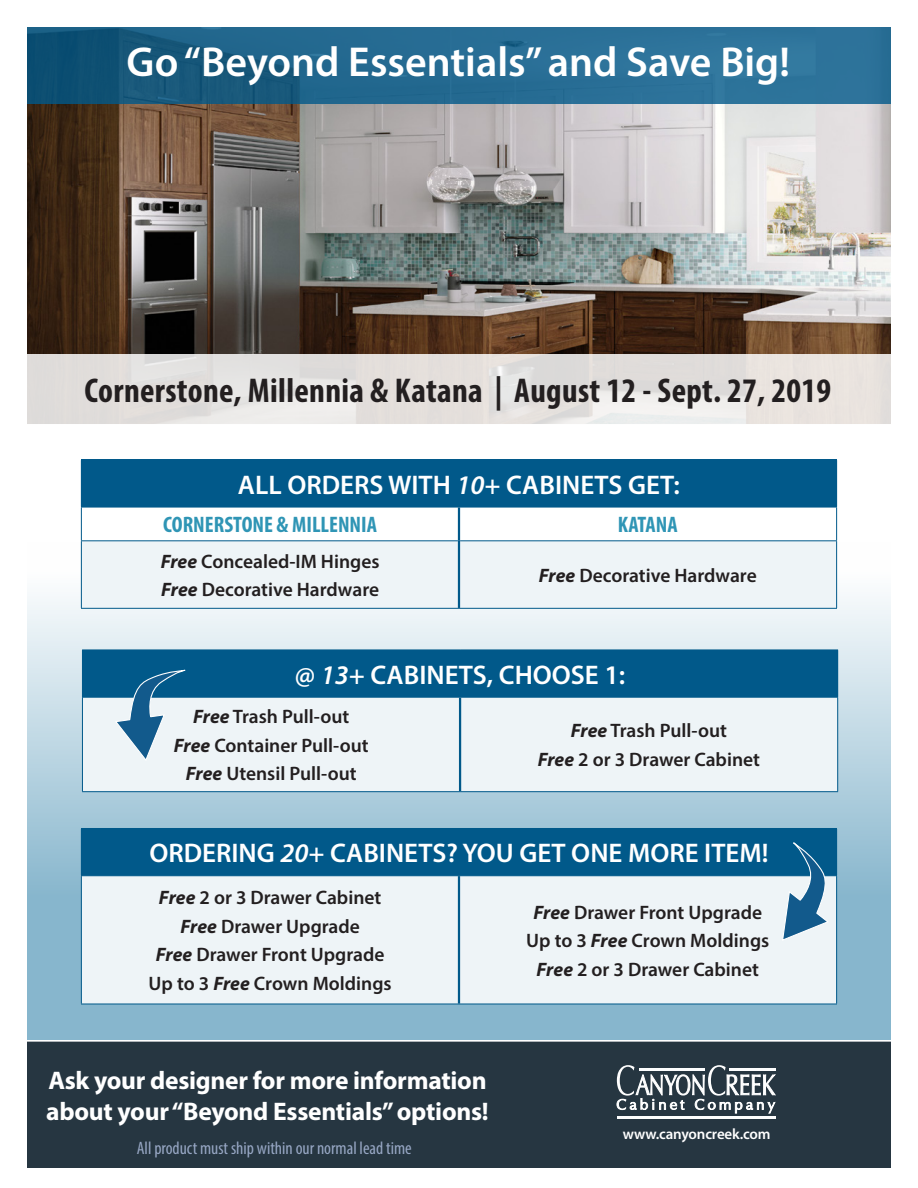
<style>
.page{position:relative;width:918px;height:1188px;background:#fff}
.page>*{position:absolute;margin:0;border:0;box-sizing:border-box;transform-origin:0 0}
.t1{font:600 42px "Myriad Pro";color:#fff}
.t2{font:700 condensed 34.5px "Myriad Pro";letter-spacing:.01em;color:#231f20}
.t3{font:600 27px "Myriad Pro";color:#fff}
.t4{font:700 25.5px/31.5px "Myriad Pro";letter-spacing:-.01em;color:#fff}
.t5{font:700 condensed 22.5px "Myriad Pro";color:#2f95b5}
.t6{font:600 19.5px "Myriad Pro";color:#231f20}
.t7{font:condensed 18px "Myriad Pro";color:#97a7c4}
.t8{font:600 15px "Myriad Pro";letter-spacing:-.01em;color:#fff}
.s1{font-style:italic}
.s2{font-weight:700;font-style:italic}
</style>
<div class="page">
<img style="left:27px;top:104px;width:864px;height:250px">
<svg style="left:27px;top:542px;width:864px;height:497px"></svg>
<div style="left:27px;top:1041px;width:864px;height:126px;background:#263641"></div>
<div style="left:27px;top:27px;width:864px;height:77px;background:linear-gradient(to right,#125377,#357ca4)"></div>
<svg style="left:27px;top:354px;width:864px;height:70px;fill:#e4dfdc"></svg>
<hr style="left:617px;top:1116px;width:158px;height:2px;background:#fdfefe">
<svg style="left:617px;top:1065px;width:158px;height:48px"></svg>
<div style="left:81px;top:828px;width:756px;height:48px;background:#01598a"></div>
<div style="left:82px;top:876px;width:754px;height:128px;background:#eef4f7"></div>
<hr style="left:81px;top:876px;width:1px;height:128px;background:#01598a">
<hr style="left:836px;top:876px;width:1px;height:128px;background:#01598a">
<hr style="left:81px;top:1004px;width:378px;height:1px;background:#01598a">
<hr style="left:459px;top:1004px;width:378px;height:1px;background:#01598a">
<hr style="left:458px;top:876px;width:2px;height:128px;background:#01598a">
<div style="left:81px;top:460px;width:756px;height:47px;background:#01598a"></div>
<div style="left:82px;top:541px;width:754px;height:67px;background:#eef4f7"></div>
<hr style="left:81px;top:459px;width:378px;height:1px;background:#01598a">
<hr style="left:459px;top:459px;width:378px;height:1px;background:#01598a">
<hr style="left:81px;top:507px;width:378px;height:1px;background:#01598a">
<hr style="left:81px;top:507px;width:1px;height:33px;background:#01598a">
<hr style="left:459px;top:507px;width:378px;height:1px;background:#01598a">
<hr style="left:81px;top:540px;width:377px;height:1px;background:#01598a">
<hr style="left:81px;top:541px;width:1px;height:67px;background:#01598a">
<hr style="left:460px;top:540px;width:377px;height:1px;background:#01598a">
<hr style="left:836px;top:507px;width:1px;height:33px;background:#01598a">
<hr style="left:836px;top:541px;width:1px;height:67px;background:#01598a">
<hr style="left:81px;top:608px;width:378px;height:1px;background:#01598a">
<hr style="left:459px;top:608px;width:378px;height:1px;background:#01598a">
<hr style="left:458px;top:507px;width:2px;height:34px;background:#01598a">
<hr style="left:458px;top:541px;width:2px;height:67px;background:#01598a">
<hr style="left:11px;top:1040px;width:888px;height:2px;background:#fff">
<svg style="left:781px;top:843px;width:49px;height:99px"></svg>
<div style="left:82px;top:650px;width:756px;height:47px;background:#01598a"></div>
<div style="left:83px;top:698px;width:754px;height:93px;background:#eef4f7"></div>
<hr style="left:82px;top:697px;width:378px;height:1px;background:#01598a">
<hr style="left:82px;top:698px;width:1px;height:93px;background:#01598a">
<hr style="left:460px;top:697px;width:378px;height:1px;background:#01598a">
<hr style="left:837px;top:698px;width:1px;height:93px;background:#01598a">
<hr style="left:82px;top:791px;width:378px;height:1px;background:#01598a">
<hr style="left:460px;top:791px;width:378px;height:1px;background:#01598a">
<hr style="left:459px;top:698px;width:2px;height:93px;background:#01598a">
<svg style="left:114px;top:670px;width:72px;height:92px"></svg>
<p class="t1" style="left:127px;top:35px;width:665px">Go “Beyond Essentials” and Save Big!</p>
<p class="t2" style="left:85px;top:368px;width:748px">Cornerstone, Millennia &amp; Katana | August 12 - Sept. 27, 2019</p>
<p class="t3" style="left:238px;top:467px;width:444px">ALL ORDERS WITH <span class="s1">10+</span> CABINETS GET:</p>
<p class="t5" style="left:163px;top:511px;width:215px">CORNERSTONE &amp; MILLENNIA</p>
<p class="t5" style="left:618px;top:511px;width:62px">KATANA</p>
<p class="t6" style="left:161px;top:549px;width:221px"><span class="s2">Free</span> Concealed-IM Hinges</p>
<p class="t6" style="left:161px;top:577px;width:219px"><span class="s2">Free</span> Decorative Hardware</p>
<p class="t6" style="left:539px;top:563px;width:219px"><span class="s2">Free</span> Decorative Hardware</p>
<p class="t3" style="left:295px;top:657px;width:332px">@ <span class="s1">13+</span> CABINETS, CHOOSE 1:</p>
<p class="t6" style="left:193px;top:704px;width:158px"><span class="s2">Free</span> Trash Pull-out</p>
<p class="t6" style="left:174px;top:733px;width:196px"><span class="s2">Free</span> Container Pull-out</p>
<p class="t6" style="left:186px;top:761px;width:172px"><span class="s2">Free</span> Utensil Pull-out</p>
<p class="t6" style="left:571px;top:719px;width:158px"><span class="s2">Free</span> Trash Pull-out</p>
<p class="t6" style="left:538px;top:747px;width:224px"><span class="s2">Free</span> 2 or 3 Drawer Cabinet</p>
<p class="t3" style="left:149px;top:836px;width:621px">ORDERING <span class="s1">20+</span> CABINETS? YOU GET ONE MORE ITEM!</p>
<p class="t6" style="left:159px;top:885px;width:224px"><span class="s2">Free</span> 2 or 3 Drawer Cabinet</p>
<p class="t6" style="left:181px;top:914px;width:181px"><span class="s2">Free</span> Drawer Upgrade</p>
<p class="t6" style="left:156px;top:942px;width:230px"><span class="s2">Free</span> Drawer Front Upgrade</p>
<p class="t6" style="left:149px;top:971px;width:245px">Up to 3 <span class="s2">Free</span> Crown Moldings</p>
<p class="t6" style="left:534px;top:900px;width:230px"><span class="s2">Free</span> Drawer Front Upgrade</p>
<p class="t6" style="left:526px;top:928px;width:245px">Up to 3 <span class="s2">Free</span> Crown Moldings</p>
<p class="t6" style="left:537px;top:957px;width:224px"><span class="s2">Free</span> 2 or 3 Drawer Cabinet</p>
<p class="t4" style="left:46px;top:1064px;width:444px">Ask your designer for more information about your “Beyond Essentials” options!</p>
<p class="t7" style="left:137px;top:1137px;width:276px">All product must ship within our normal lead time</p>
<p class="t8" style="left:623px;top:1125px;width:149px">www.canyoncreek.com</p>
</div>
